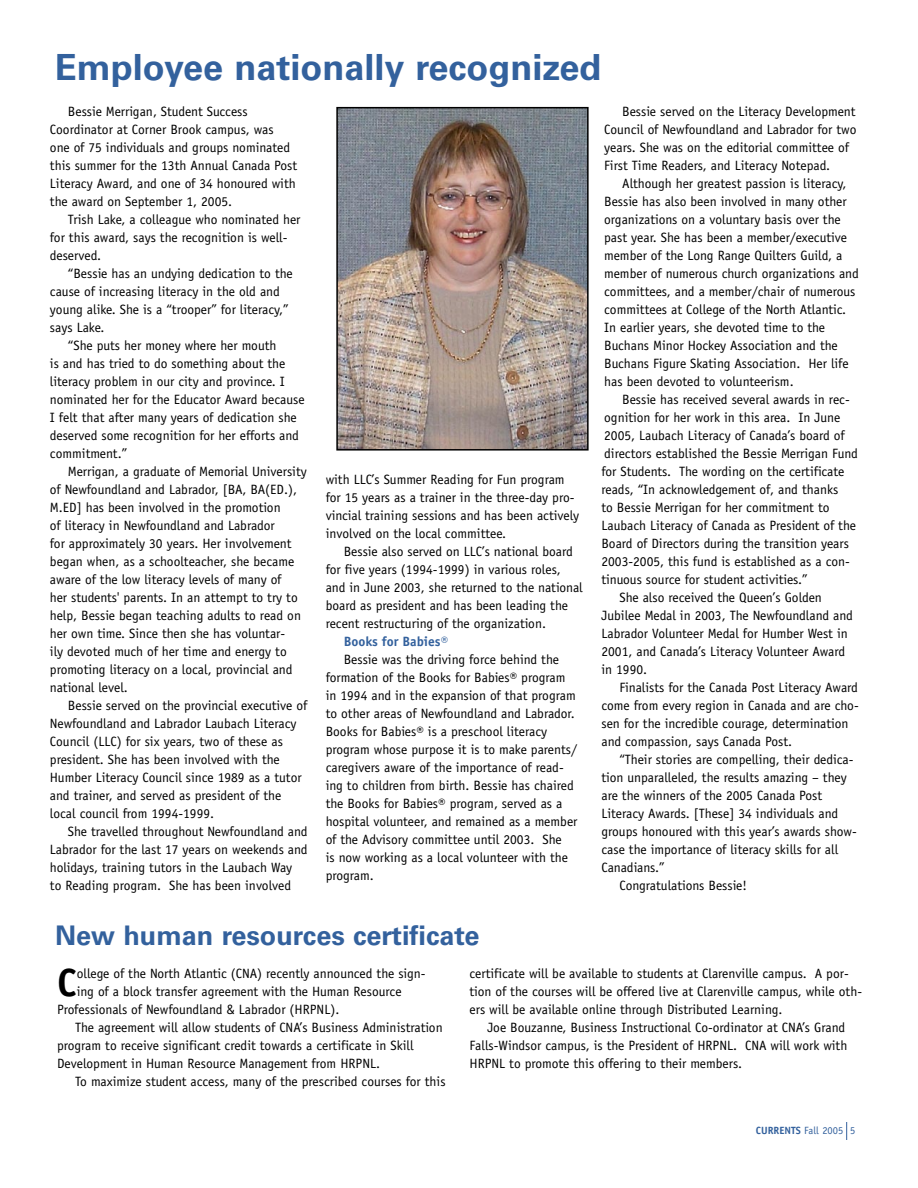
<style>
.page{position:relative;width:918px;height:1188px;background:#fff}
.page>*{position:absolute;margin:0;border:0;box-sizing:border-box;transform-origin:0 0}
.t1{font:700 39.45px "Officina Sans Std";color:#000}
.t2{font:700 36px "Univers LT Std";color:#33619d}
.t3{font:700 27px "Univers LT Std";color:#33619d}
.t4{font:13.5px/18px "Officina Sans Std";color:#000}
.t5{font:700 13.5px "Officina Sans Std";color:#33619d}
.t6{font:10.5px "Officina Sans Std";color:#33619d}
.s1{font-weight:700}
</style>
<div class="page">
<svg style="left:846px;top:1122px;width:1px;height:18px"></svg>
<img style="left:339px;top:110px;width:247px;height:338px">
<div style="left:336px;top:107px;width:253px;height:344px;border:2px solid #000"></div>
<h2 class="t2" style="left:55px;top:46px;width:548px">Employee nationally recognized</h2>
<p class="t4" style="left:50px;top:103px;width:249px;text-indent:18px">Bessie Merrigan, Student Success Coordinator at Corner Brook campus, was<br>one of 75 individuals and groups nominated this summer for the 13th Annual Canada Post Literacy Award, and one of 34 honoured with the award on September 1, 2005.</p>
<p class="t4" style="left:50px;top:211px;width:252px;text-indent:18px">Trish Lake, a colleague who nominated her for this award, says the recognition is well&shy;deserved.</p>
<p class="t4" style="left:50px;top:265px;width:244px;text-indent:18px">“Bessie has an undying dedication to the cause of increasing literacy in the old and young alike. She is a “trooper” for literacy,” says Lake.</p>
<p class="t4" style="left:50px;top:337px;width:256px;text-indent:18px">“She puts her money where her mouth<br>is and has tried to do something about the literacy problem in our city and province. I nominated her for the Educator Award because I felt that after many years of dedication she deserved some recognition for her efforts and commitment.”</p>
<p class="t4" style="left:50px;top:463px;width:258px;text-indent:18px">Merrigan, a graduate of Memorial University of Newfoundland and Labrador, [BA, BA(ED.), M.ED] has been involved in the promotion<br>of literacy in Newfoundland and Labrador<br>for approximately 30 years. Her involvement began when, as a schoolteacher, she became aware of the low literacy levels of many of<br>her students' parents. In an attempt to try to help, Bessie began teaching adults to read on her own time. Since then she has voluntar-<br>ily devoted much of her time and energy to promoting literacy on a local, provincial and national level.</p>
<p class="t4" style="left:50px;top:697px;width:259px;text-indent:18px">Bessie served on the provincial executive of Newfoundland and Labrador Laubach Literacy Council (LLC) for six years, two of these as president. She has been involved with the Humber Literacy Council since 1989 as a tutor and trainer, and served as president of the local council from 1994-1999.</p>
<p class="t4" style="left:50px;top:823px;width:259px;text-indent:18px">She travelled throughout Newfoundland and Labrador for the last 17 years on weekends and holidays, training tutors in the Laubach Way<br>to Reading program. She has been involved</p>
<p class="t4" style="left:604px;top:103px;width:254px;text-indent:18px">Bessie served on the Literacy Development Council of Newfoundland and Labrador for two years. She was on the editorial committee of First Time Readers, and Literacy Notepad.</p>
<p class="t4" style="left:604px;top:175px;width:256px;text-indent:18px">Although her greatest passion is literacy, Bessie has also been involved in many other organizations on a voluntary basis over the past year. She has been a member/executive member of the Long Range Quilters Guild, a member of numerous church organizations and committees, and a member/chair of numerous committees at College of the North Atlantic.<br>In earlier years, she devoted time to the Buchans Minor Hockey Association and the Buchans Figure Skating Association. Her life has been devoted to volunteerism.</p>
<p class="t4" style="left:622px;top:391px;width:229px">Bessie has received several awards in rec-</p>
<p class="t4" style="left:604px;top:409px;width:238px">ognition for her work in this area. In June</p>
<p class="t4" style="left:604px;top:427px;width:242px">2005, Laubach Literacy of Canada’s board of</p>
<p class="t4" style="left:604px;top:445px;width:255px">directors established the Bessie Merrigan Fund</p>
<p class="t4" style="left:601px;top:463px;width:245px">for Students. The wording on the certificate</p>
<p class="t4" style="left:601px;top:481px;width:238px">reads, “In acknowledgement of, and thanks</p>
<p class="t4" style="left:601px;top:499px;width:230px">to Bessie Merrigan for her commitment to</p>
<p class="t4" style="left:601px;top:517px;width:256px">Laubach Literacy of Canada as President of the</p>
<p class="t4" style="left:601px;top:535px;width:249px">Board of Directors during the transition years</p>
<p class="t4" style="left:601px;top:553px;width:250px">2003-2005, this fund is established as a con-</p>
<p class="t4" style="left:601px;top:571px;width:208px">tinuous source for student activities.”</p>
<p class="t4" style="left:619px;top:589px;width:204px">She also received the Queen’s Golden</p>
<p class="t4" style="left:601px;top:607px;width:253px">Jubilee Medal in 2003, The Newfoundland and</p>
<p class="t4" style="left:601px;top:625px;width:248px">Labrador Volunteer Medal for Humber West in</p>
<p class="t4" style="left:601px;top:643px;width:245px">2001, and Canada’s Literacy Volunteer Award</p>
<p class="t4" style="left:601px;top:661px;width:47px">in 1990.</p>
<p class="t4" style="left:619px;top:679px;width:240px">Finalists for the Canada Post Literacy Award</p>
<p class="t4" style="left:601px;top:697px;width:259px">come from every region in Canada and are cho-</p>
<p class="t4" style="left:601px;top:715px;width:249px">sen for the incredible courage, determination</p>
<p class="t4" style="left:601px;top:733px;width:192px">and compassion, says Canada Post.</p>
<p class="t4" style="left:619px;top:751px;width:236px">“Their stories are compelling, their dedica-</p>
<p class="t4" style="left:601px;top:769px;width:247px">tion unparalleled, the results amazing – they</p>
<p class="t4" style="left:601px;top:787px;width:222px">are the winners of the 2005 Canada Post</p>
<p class="t4" style="left:601px;top:805px;width:238px">Literacy Awards. [These] 34 individuals and</p>
<p class="t4" style="left:601px;top:823px;width:257px">groups honoured with this year’s awards show-</p>
<p class="t4" style="left:601px;top:841px;width:238px">case the importance of literacy skills for all</p>
<p class="t4" style="left:601px;top:859px;width:65px">Canadians.”</p>
<p class="t4" style="left:619px;top:877px;width:129px">Congratulations Bessie!</p>
<p class="t4" style="left:326px;top:471px;width:255px">with LLC’s Summer Reading for Fun program for 15 years as a trainer in the three-day pro&shy;vincial training sessions and has been actively involved on the local committee.</p>
<p class="t4" style="left:326px;top:543px;width:259px;text-indent:18px">Bessie also served on LLC’s national board for five years (1994-1999) in various roles, and in June 2003, she returned to the national board as president and has been leading the recent restructuring of the organization.</p>
<p class="t5" style="left:344px;top:633px;width:106px">Books for Babies®</p>
<p class="t4" style="left:326px;top:651px;width:253px;text-indent:18px">Bessie was the driving force behind the formation of the Books for Babies® program in 1994 and in the expansion of that program to other areas of Newfoundland and Labrador.<br>Books for Babies® is a preschool literacy program whose purpose it is to make parents/ caregivers aware of the importance of read&shy;ing to children from birth. Bessie has chaired the Books for Babies® program, served as a hospital volunteer, and remained as a member of the Advisory committee until 2003. She<br>is now working as a local volunteer with the program.</p>
<h3 class="t3" style="left:55px;top:919px;width:426px">New human resources certificate</h3>
<h1 class="t1" style="left:57px;top:958px;width:21px">C</h1>
<p class="t4" style="left:77px;top:964px;width:350px">ollege of the North Atlantic (CNA) recently announced the sign-</p>
<p class="t4" style="left:77px;top:982px;width:326px">ing of a block transfer agreement with the Human Resource</p>
<p class="t4" style="left:57px;top:1000px;width:284px">Professionals of Newfoundland &amp; Labrador (HRPNL).</p>
<p class="t4" style="left:75px;top:1018px;width:369px">The agreement will allow students of CNA’s Business Administration</p>
<p class="t4" style="left:57px;top:1036px;width:358px">program to receive significant credit towards a certificate in Skill</p>
<p class="t4" style="left:57px;top:1054px;width:325px">Development in Human Resource Management from HRPNL.</p>
<p class="t4" style="left:75px;top:1072px;width:372px">To maximize student access, many of the prescribed courses for this</p>
<p class="t4" style="left:470px;top:964px;width:394px">certificate will be available to students at Clarenville campus. A por&shy;tion of the courses will be offered live at Clarenville campus, while oth&shy;ers will be available online through Distributed Learning.</p>
<p class="t4" style="left:470px;top:1018px;width:379px;text-indent:18px">Joe Bouzanne, Business Instructional Co-ordinator at CNA’s Grand<br>Falls-Windsor campus, is the President of HRPNL. CNA will work with<br>HRPNL to promote this offering to their members.</p>
<p class="t6" style="left:756px;top:1124px;width:101px"><span class="s1">CURRENTS</span> Fall 2005 5</p>
</div>
